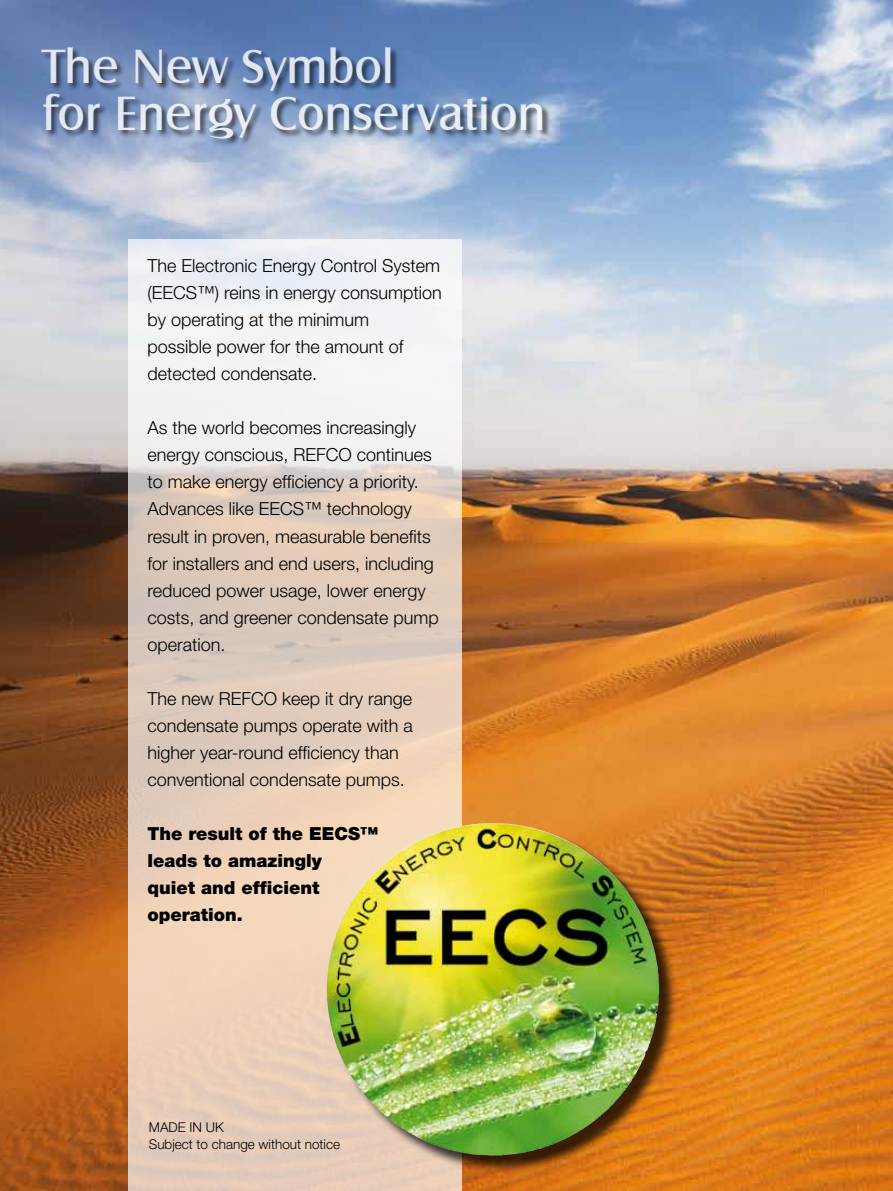
<style>
.page{position:relative;width:893px;height:1191px;background:#fff}
.page>*{position:absolute;margin:0;border:0;box-sizing:border-box;transform-origin:0 0}
.t1{font:49.5px/46.5px "Castle T";color:#fff}
.t2{font:300 18px/27px "Helvetica Neue";color:#000}
.t3{font:900 18px/27px "Helvetica Neue";color:#000}
.t4{font:300 13.5px/16.5px "Helvetica Neue";color:#000}
</style>
<div class="page">
<img style="left:0;top:0;width:893px;height:1191px">
<svg style="left:129px;top:239px;width:333px;height:952px"></svg>
<div style="left:329px;top:825px;width:348px;height:349px;background:#000;opacity:.75"></div>
<img style="left:344px;top:823px;width:144px;height:92px">
<div style="left:41px;top:48px;width:510px;height:99px;background:#000;opacity:.75"></div>
<h1 class="t1" style="left:43px;top:44px;width:505px">The New Symbol<br>for Energy Conservation</h1>
<p class="t2" style="left:147px;top:252px;width:296px">The Electronic Energy Control System (EECS™) reins in energy consumption by operating at the minimum<br>possible power for the amount of detected condensate.</p>
<p class="t2" style="left:147px;top:414px;width:293px">As the world becomes increasingly energy conscious, REFCO continues to make energy efficiency a priority.<br>Advances like EECS™ technology result in proven, measurable benefits for installers and end users, including reduced power usage, lower energy costs, and greener condensate pump operation.</p>
<p class="t2" style="left:147px;top:684px;width:267px">The new REFCO keep it dry range condensate pumps operate with a higher year-round efficiency than conventional condensate pumps.</p>
<p class="t3" style="left:147px;top:819px;width:232px">The result of the EECS™ leads to amazingly<br>quiet and efficient operation.</p>
<p class="t4" style="left:149px;top:1119px;width:193px">MADE IN UK<br>Subject to change without notice</p>
</div>
